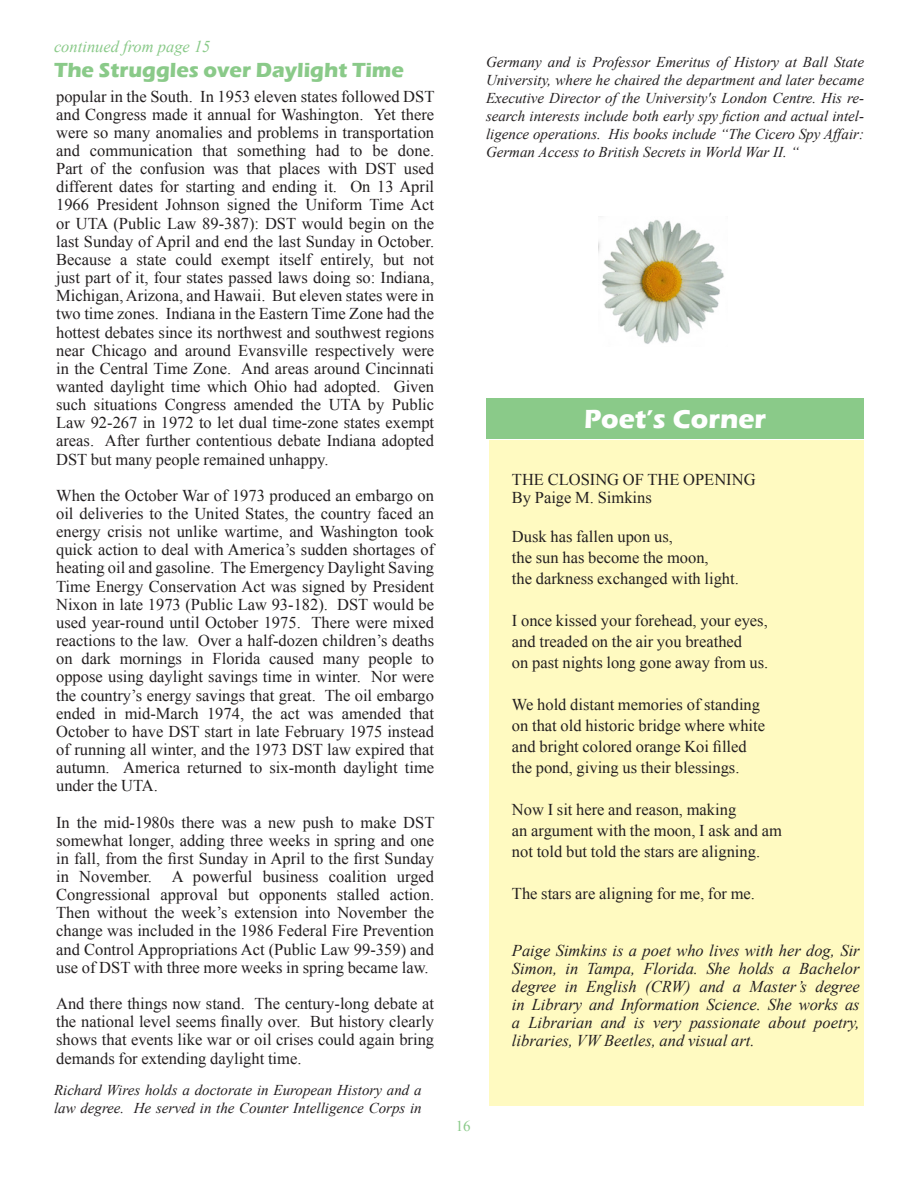
<style>
.page{position:relative;width:918px;height:1188px;background:#fff}
.page>*{position:absolute;margin:0;border:0;box-sizing:border-box;transform-origin:0 0}
.t1{font:700 27px "Eras ITC";color:#fff}
.t2{font:700 21px "Eras ITC";color:#8aca89}
.t3{font:16.5px/18.1px "Times New Roman";color:#231f20;text-align:justify}
.t4{font:italic 16.5px/18px "Times New Roman";color:#231f20;text-align:justify}
.t5{font:italic 16.5px "Times New Roman";color:#8aca89}
.t6{font:italic 15px/18px "Times New Roman";color:#231f20}
.t7{font:15px "Times New Roman";color:#8aca89}
</style>
<div class="page">
<div style="left:486px;top:398px;width:378px;height:41px;background:#8aca89"></div>
<div style="left:489px;top:440px;width:375px;height:665px;background:#fffac1"></div>
<img style="left:598px;top:220px;width:126px;height:124px">
<p class="t5" style="left:54px;top:36px;width:158px">continued from page 15</p>
<p class="t3" style="left:56px;top:86px;width:380px">popular in the South. In 1953 eleven states followed DST and Congress made it annual for Washington. Yet there were so many anomalies and problems in transportation and communication that something had to be done.<br>Part of the confusion was that places with DST used different dates for starting and ending it. On 13 April 1966 President Johnson signed the Uniform Time Act or UTA (Public Law 89-387): DST would begin on the last Sunday of April and end the last Sunday in October.<br>Because a state could exempt itself entirely, but not just part of it, four states passed laws doing so: Indiana, Michigan, Arizona, and Hawaii. But eleven states were in two time zones. Indiana in the Eastern Time Zone had the hottest debates since its northwest and southwest regions near Chicago and around Evansville respectively were in the Central Time Zone. And areas around Cincinnati wanted daylight time which Ohio had adopted. Given such situations Congress amended the UTA by Public Law 92-267 in 1972 to let dual time-zone states exempt areas. After further contentious debate Indiana adopted DST but many people remained unhappy.</p>
<p class="t3" style="left:56px;top:486px;width:380px">When the October War of 1973 produced an embargo on oil deliveries to the United States, the country faced an energy crisis not unlike wartime, and Washington took quick action to deal with America’s sudden shortages of heating oil and gasoline. The Emergency Daylight Saving Time Energy Conservation Act was signed by President Nixon in late 1973 (Public Law 93-182). DST would be used year-round until October 1975. There were mixed reactions to the law. Over a half-dozen children’s deaths on dark mornings in Florida caused many people to oppose using daylight savings time in winter. Nor were the country’s energy savings that great. The oil embargo ended in mid-March 1974, the act was amended that October to have DST start in late February 1975 instead of running all winter, and the 1973 DST law expired that autumn. America returned to six-month daylight time under the UTA.</p>
<p class="t3" style="left:56px;top:812px;width:380px">In the mid-1980s there was a new push to make DST somewhat longer, adding three weeks in spring and one in fall, from the first Sunday in April to the first Sunday in November. A powerful business coalition urged Congressional approval but opponents stalled action.<br>Then without the week’s extension into November the change was included in the 1986 Federal Fire Prevention and Control Appropriations Act (Public Law 99-359) and use of DST with three more weeks in spring became law.</p>
<p class="t3" style="left:56px;top:994px;width:380px">And there things now stand. The century-long debate at the national level seems finally over. But history clearly shows that events like war or oil crises could again bring demands for extending daylight time.</p>
<p class="t6" style="left:54px;top:1080px;width:369px">Richard Wires holds a doctorate in European History and a law degree. He served in the Counter Intelligence Corps in</p>
<p class="t2" style="left:54px;top:58px;width:351px">The Struggles over Daylight Time</p>
<p class="t6" style="left:486px;top:52px;width:380px;text-align:justify">Germany and is Professor Emeritus of History at Ball State University, where he chaired the department and later became Executive Director of the University's London Centre. His re&shy;search interests include both early spy fiction and actual intel&shy;ligence operations. His books include “The Cicero Spy Affair:<br>German Access to British Secrets in World War II. “</p>
<p class="t1" style="left:584px;top:403px;width:183px">Poet’s Corner</p>
<p class="t3" style="left:512px;top:469px;width:245px">THE CLOSING OF THE OPENING</p>
<p class="t3" style="left:512px;top:488px;width:141px">By Paige M. Simkins</p>
<p class="t3" style="left:512px;top:527px;width:163px">Dusk has fallen upon us,</p>
<p class="t3" style="left:512px;top:548px;width:198px">the sun has become the moon,</p>
<p class="t3" style="left:512px;top:569px;width:229px">the darkness exchanged with light.</p>
<p class="t3" style="left:512px;top:611px;width:257px">I once kissed your forehead, your eyes,</p>
<p class="t3" style="left:512px;top:632px;width:232px">and treaded on the air you breathed</p>
<p class="t3" style="left:512px;top:653px;width:258px">on past nights long gone away from us.</p>
<p class="t3" style="left:512px;top:695px;width:250px">We hold distant memories of standing</p>
<p class="t3" style="left:512px;top:716px;width:255px">on that old historic bridge where white</p>
<p class="t3" style="left:512px;top:737px;width:236px">and bright colored orange Koi filled</p>
<p class="t3" style="left:512px;top:758px;width:229px">the pond, giving us their blessings.</p>
<p class="t3" style="left:512px;top:800px;width:226px">Now I sit here and reason, making</p>
<p class="t3" style="left:512px;top:821px;width:271px">an argument with the moon, I ask and am</p>
<p class="t3" style="left:512px;top:842px;width:250px">not told but told the stars are aligning.</p>
<p class="t3" style="left:512px;top:884px;width:245px">The stars are aligning for me, for me.</p>
<p class="t4" style="left:512px;top:941px;width:349px">Paige Simkins is a poet who lives with her dog, Sir Simon, in Tampa, Florida. She holds a Bachelor degree in English (CRW) and a Master’s degree in Library and Information Science. She works as a Librarian and is very passionate about poetry, libraries, VW Beetles, and visual art.</p>
<p class="t7" style="left:456px;top:1115px;width:16px">16</p>
</div>
